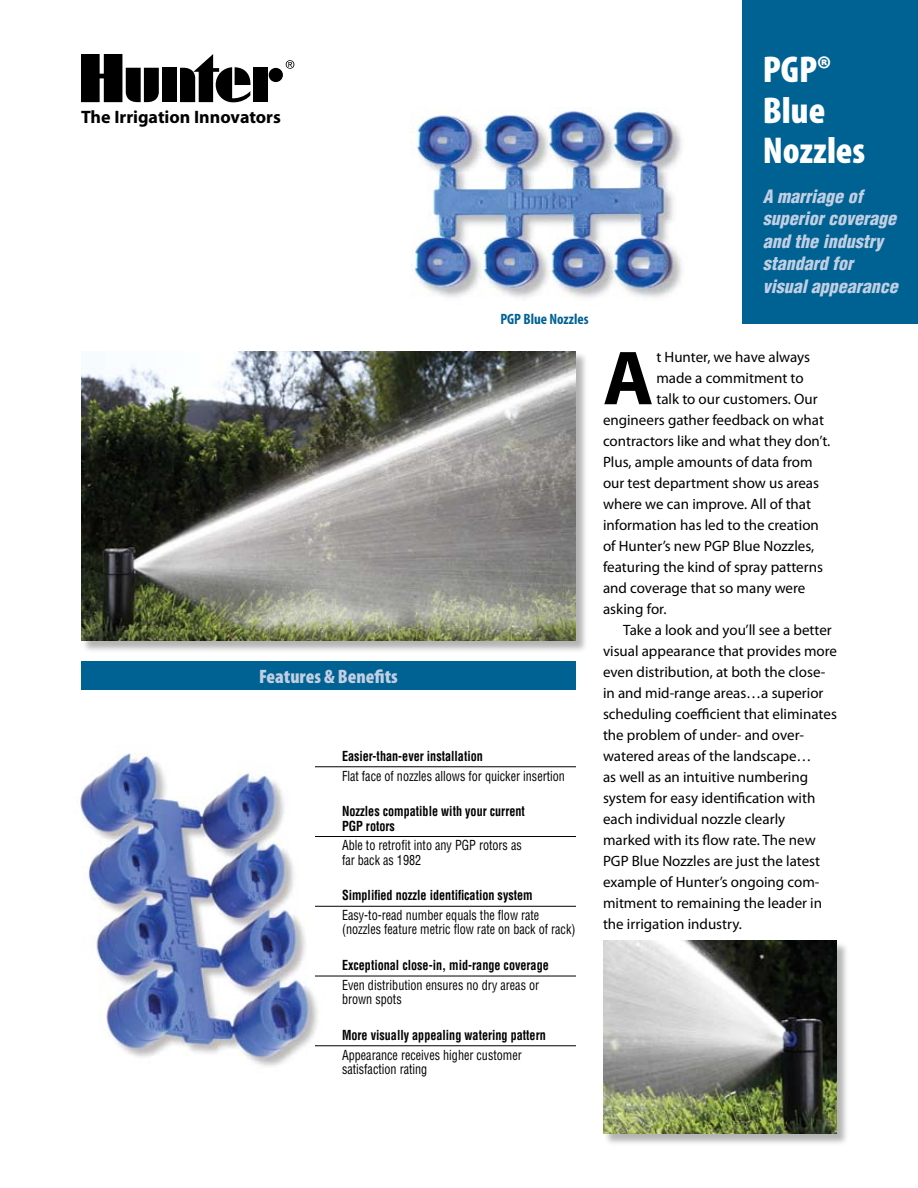
<style>
.page{position:relative;width:918px;height:1188px;background:#fff}
.page>*{position:absolute;margin:0;border:0;box-sizing:border-box;transform-origin:0 0}
.t1{font:700 77.25px "Myriad Pro";color:#000}
.t2{font:900 condensed 37.5px/40.5px "Myriad Pro";color:#fff}
.t3{font:900 condensed 19.5px "Myriad Pro";color:#c1cfe2}
.t4{font:italic 900 condensed 18px/22.5px "Helvetica LT Std";color:#c1cfe2}
.t5{font:700 18px "Myriad Pro";color:#000}
.t6{font:15px "Myriad Pro";color:#000}
.t7{font:700 condensed 15px "Myriad Pro";color:#006193}
.t8{font:condensed 13.5px/14.2px "Helvetica LT Std";color:#000;scale:.9 1}
.t9{font:700 condensed 13.5px/14.2px "Helvetica LT Std";color:#000;scale:.9 1}
</style>
<div class="page">
<img style="left:80px;top:753px;width:248px;height:313px">
<img style="left:411px;top:108px;width:271px;height:190px">
<div style="left:81px;top:662px;width:495px;height:28px;background:#006193"></div>
<div style="left:81px;top:351px;width:509px;height:303px;background:#000;opacity:.3"></div>
<img style="left:81px;top:351px;width:495px;height:289px">
<div style="left:603px;top:941px;width:248px;height:207px;background:#000;opacity:.3"></div>
<img style="left:603px;top:941px;width:234px;height:193px">
<div style="left:742px;top:0;width:176px;height:324px;background:#006193"></div>
<svg style="left:286px;top:60px;width:8px;height:9px"></svg>
<div style="left:162px;top:68px;width:15px;height:34px;background:#000"></div>
<div style="left:269px;top:68px;width:14px;height:14px;background:#000;border-radius:50%"></div>
<div style="left:253px;top:68px;width:14px;height:34px;background:#000"></div>
<svg style="left:180px;top:54px;width:71px;height:48px"></svg>
<svg style="left:81px;top:54px;width:78px;height:48px"></svg>
<hr style="left:315px;top:766px;width:261px;height:1px;background:#000">
<hr style="left:315px;top:836px;width:261px;height:1px;background:#000">
<hr style="left:315px;top:906px;width:261px;height:1px;background:#000">
<hr style="left:315px;top:976px;width:261px;height:1px;background:#000">
<hr style="left:315px;top:1045px;width:261px;height:1px;background:#000">
<p class="t5" style="left:81px;top:105px;width:201px">The Irrigation Innovators</p>
<p class="t7" style="left:500px;top:309px;width:90px">PGP Blue Nozzles</p>
<h3 class="t3" style="left:259px;top:664px;width:140px">Features &amp; Benefits</h3>
<p class="t9" style="left:342px;top:749px;width:158px">Easier-than-ever installation</p>
<p class="t8" style="left:342px;top:769px;width:249px">Flat face of nozzles allows for quicker insertion</p>
<p class="t9" style="left:342px;top:804px;width:205px">Nozzles compatible with your current<br>PGP rotors</p>
<p class="t8" style="left:342px;top:838px;width:201px">Able to retrofit into any PGP rotors as far back as 1982</p>
<p class="t9" style="left:342px;top:888px;width:213px">Simplified nozzle identification system</p>
<p class="t8" style="left:342px;top:908px;width:261px">Easy-to-read number equals the flow rate (nozzles feature metric flow rate on back of rack)</p>
<p class="t9" style="left:342px;top:958px;width:231px">Exceptional close-in, mid-range coverage</p>
<p class="t8" style="left:342px;top:978px;width:221px">Even distribution ensures no dry areas or brown spots</p>
<p class="t9" style="left:342px;top:1028px;width:228px">More visually appealing watering pattern</p>
<p class="t8" style="left:342px;top:1048px;width:201px">Appearance receives higher customer satisfaction rating</p>
<h2 class="t2" style="left:763px;top:48px;width:104px">PGP®<br>Blue<br>Nozzles</h2>
<p class="t4" style="left:763px;top:185px;width:136px">A marriage of superior coverage and the industry standard for visual appearance</p>
<h1 class="t1" style="left:603px;top:328px;width:52px">A</h1>
<p class="t6" style="left:656px;top:348px;width:155px">t Hunter, we have always</p>
<p class="t6" style="left:656px;top:369px;width:149px">made a commitment to</p>
<p class="t6" style="left:656px;top:390px;width:163px">talk to our customers. Our</p>
<p class="t6" style="left:603px;top:411px;width:223px">engineers gather feedback on what</p>
<p class="t6" style="left:603px;top:432px;width:229px">contractors like and what they don’t.</p>
<p class="t6" style="left:603px;top:453px;width:211px">Plus, ample amounts of data from</p>
<p class="t6" style="left:603px;top:474px;width:218px">our test department show us areas</p>
<p class="t6" style="left:603px;top:495px;width:210px">where we can improve. All of that</p>
<p class="t6" style="left:603px;top:516px;width:217px">information has led to the creation</p>
<p class="t6" style="left:603px;top:537px;width:213px">of Hunter’s new PGP Blue Nozzles,</p>
<p class="t6" style="left:603px;top:558px;width:221px">featuring the kind of spray patterns</p>
<p class="t6" style="left:603px;top:579px;width:204px">and coverage that so many were</p>
<p class="t6" style="left:603px;top:600px;width:65px">asking for.</p>
<p class="t6" style="left:623px;top:621px;width:210px">Take a look and you’ll see a better</p>
<p class="t6" style="left:603px;top:642px;width:236px">visual appearance that provides more</p>
<p class="t6" style="left:603px;top:663px;width:224px">even distribution, at both the close-</p>
<p class="t6" style="left:603px;top:684px;width:222px">in and mid-range areas…a superior</p>
<p class="t6" style="left:603px;top:705px;width:235px">scheduling coefficient that eliminates</p>
<p class="t6" style="left:603px;top:726px;width:203px">the problem of under- and over-</p>
<p class="t6" style="left:603px;top:747px;width:210px">watered areas of the landscape…</p>
<p class="t6" style="left:603px;top:768px;width:207px">as well as an intuitive numbering</p>
<p class="t6" style="left:603px;top:789px;width:214px">system for easy identification with</p>
<p class="t6" style="left:603px;top:810px;width:184px">each individual nozzle clearly</p>
<p class="t6" style="left:603px;top:831px;width:214px">marked with its flow rate. The new</p>
<p class="t6" style="left:603px;top:852px;width:219px">PGP Blue Nozzles are just the latest</p>
<p class="t6" style="left:603px;top:873px;width:218px">example of Hunter’s ongoing com-</p>
<p class="t6" style="left:603px;top:894px;width:221px">mitment to remaining the leader in</p>
<p class="t6" style="left:603px;top:915px;width:141px">the irrigation industry.</p>
</div>
